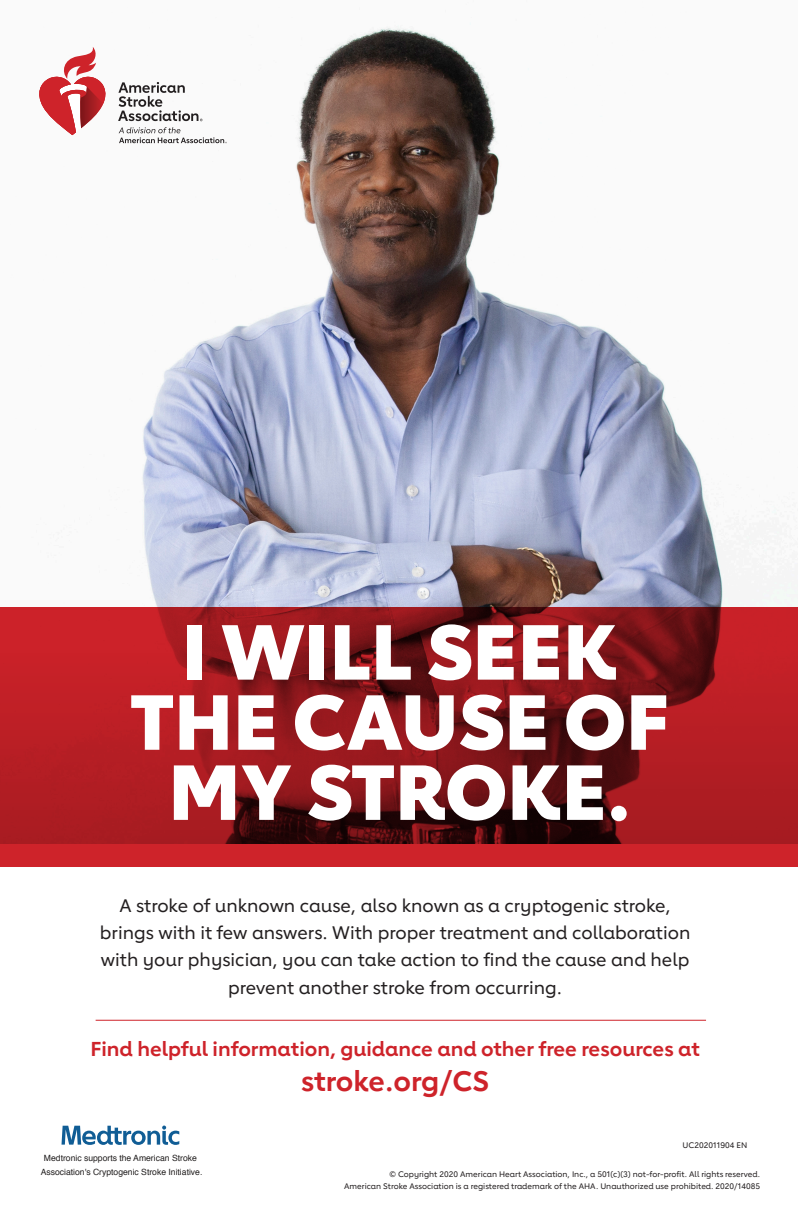
<style>
.page{position:relative;width:798px;height:1228px;background:#fff}
.page>*{position:absolute;margin:0;border:0;box-sizing:border-box;transform-origin:0 0}
.t1{font:800 76.7px "Lub Dub";color:#fff}
.t2{font:700 28px "Lub Dub";letter-spacing:-.01em;color:#ce232a}
.t3{font:700 20px "Lub Dub";color:#ce232a}
.t4{font:500 18px/27.2px "Lub Dub";color:#231f20;text-align:center}
.t5{font:8.6px/14px "Helvetica";color:#211e1e;text-align:center}
.t6{font:500 8px "Lub Dub";color:#231f20}
</style>
<div class="page">
<img style="left:72px;top:23px;width:725px;height:584px">
<svg style="left:0;top:607px;width:797px;height:237px;background:#90171c"></svg>
<svg style="left:118px;top:82px;width:84px;height:39px"></svg>
<svg style="left:39px;top:47px;width:69px;height:88px"></svg>
<svg style="left:119px;top:127px;width:107px;height:16px"></svg>
<svg style="left:61px;top:1125px;width:118px;height:19px"></svg>
<hr style="left:96px;top:1019px;width:609px;height:1px;background:#ce232a">
<div style="left:0;top:844px;width:797px;height:22px;background:#ce232a"></div>
<p class="t1" style="left:182px;top:605px;width:437px">I WILL SEEK</p>
<p class="t1" style="left:130px;top:675px;width:540px">THE CAUSE OF</p>
<p class="t1" style="left:168px;top:745px;width:463px">MY STROKE.</p>
<p class="t4" style="left:100px;top:891px;width:591px">A stroke of unknown cause, also known as a cryptogenic stroke, brings with it few answers. With proper treatment and collaboration with your physician, you can take action to find the cause and help prevent another stroke from occurring.</p>
<p class="t3" style="left:90px;top:1036px;width:610px">Find helpful information, guidance and other free resources at</p>
<p class="t2" style="left:301px;top:1063px;width:189px">stroke.org/CS</p>
<p class="t5" style="left:41px;top:1151px;width:163px">Medtronic supports the American Stroke<br>Association's Cryptogenic Stroke Initiative.</p>
<p class="t6" style="left:682px;top:1140px;width:66px">UC202011904 EN</p>
<p class="t6" style="left:389px;top:1169px;width:372px">© Copyright 2020 American Heart Association, Inc., a 501(c)(3) not-for-profit. All rights reserved.</p>
<p class="t6" style="left:344px;top:1180px;width:417px">American Stroke Association is a registered trademark of the AHA. Unauthorized use prohibited. 2020/14085</p>
</div>
